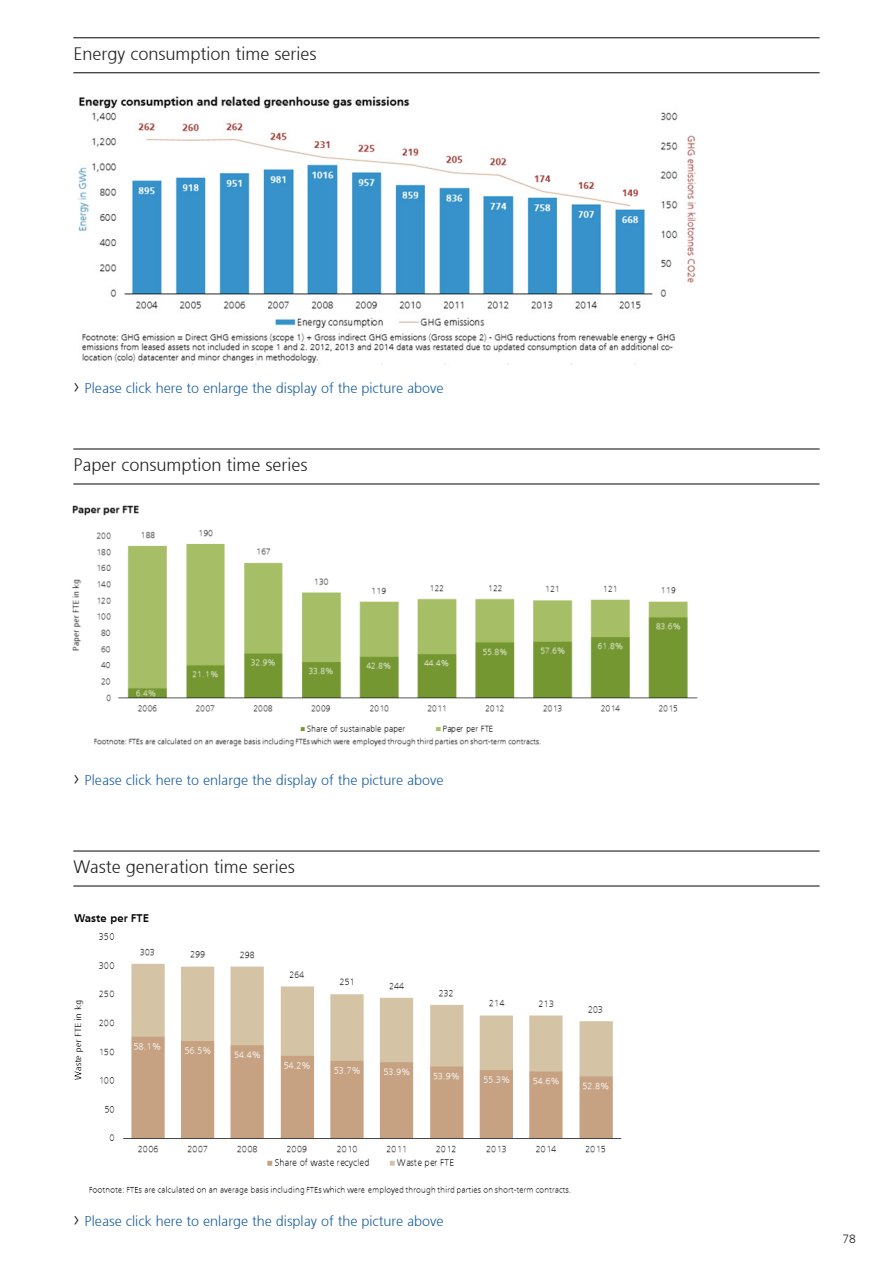
<style>
.page{position:relative;width:893px;height:1263px;background:#fff}
.page>*{position:absolute;margin:0;border:0;box-sizing:border-box;transform-origin:0 0}
.t1{font:300 18px "Frutiger 45";color:#231f20}
.t2{font:300 14.25px "Frutiger 45";color:#175d9e}
.t3{font:300 12px "Frutiger 45";color:#231f20}
.s1{font-size:20.25px;color:#231f20}
</style>
<div class="page">
<hr style="left:73px;top:37px;width:747px;height:1px;background:#231f20">
<hr style="left:73px;top:72px;width:747px;height:1px;background:#231f20">
<img style="left:78px;top:96px;width:618px;height:269px">
<hr style="left:73px;top:448px;width:747px;height:2px;background:#231f20">
<hr style="left:73px;top:483px;width:747px;height:1px;background:#231f20">
<img style="left:72px;top:505px;width:626px;height:242px">
<hr style="left:73px;top:850px;width:747px;height:1px;background:#231f20">
<hr style="left:73px;top:885px;width:747px;height:1px;background:#231f20">
<img style="left:74px;top:914px;width:548px;height:281px">
<p class="t1" style="left:73px;top:43px;width:245px">Energy consumption time series</p>
<p class="t2" style="left:73px;top:380px;width:372px"><span class="s1">›</span> Please click here to enlarge the display of the picture above</p>
<p class="t1" style="left:73px;top:455px;width:236px">Paper consumption time series</p>
<p class="t2" style="left:73px;top:772px;width:372px"><span class="s1">›</span> Please click here to enlarge the display of the picture above</p>
<p class="t1" style="left:73px;top:857px;width:223px">Waste generation time series</p>
<p class="t2" style="left:73px;top:1213px;width:372px"><span class="s1">›</span> Please click here to enlarge the display of the picture above</p>
<p class="t3" style="left:842px;top:1232px;width:15px">78</p>
</div>
